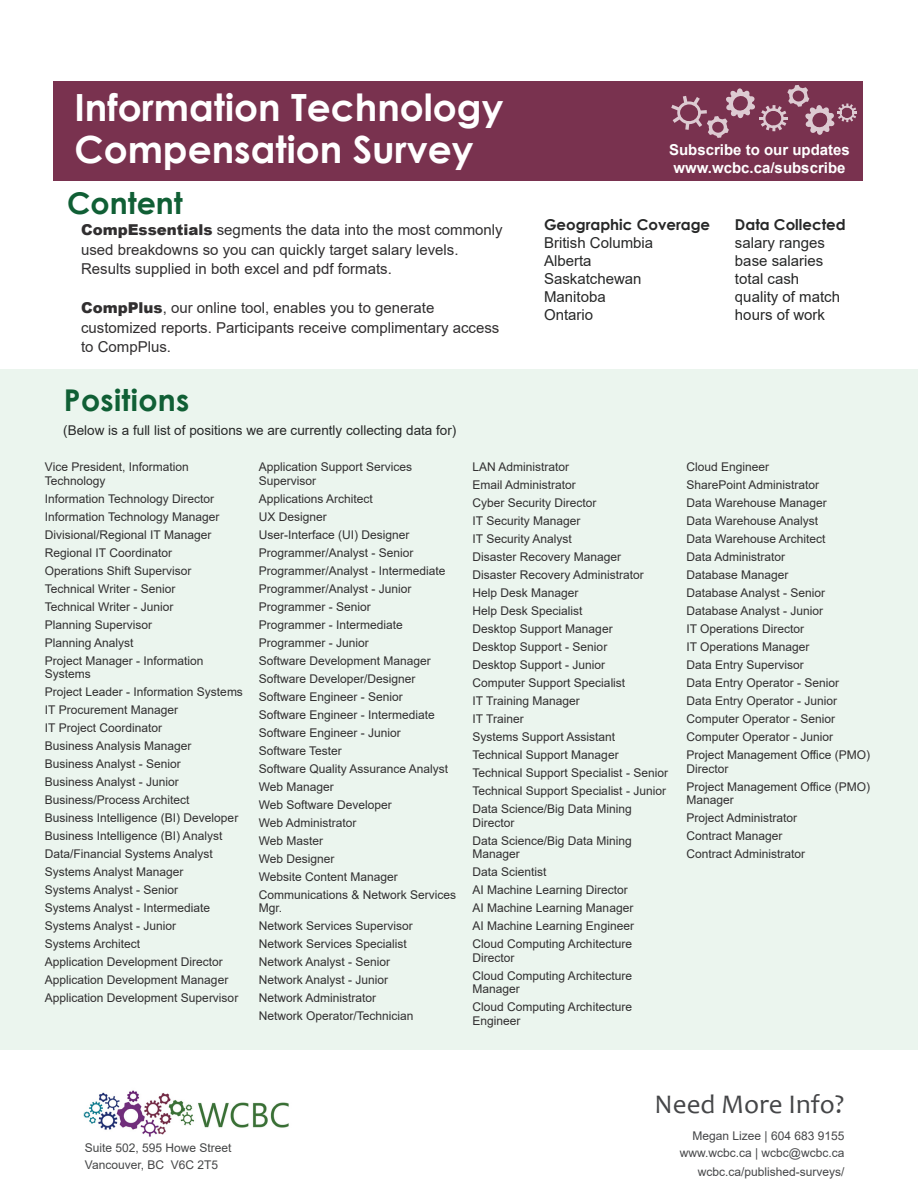
<style>
.page{position:relative;width:918px;height:1188px;background:#fff}
.page>*{position:absolute;margin:0;border:0;box-sizing:border-box;transform-origin:0 0}
.t1{font:700 37.5px/42px "Century Gothic";color:#fff}
.Subheading{font:700 30px "Century Gothic";letter-spacing:.01em;color:#105f35}
.t2{font:27px "Candara";color:#454648}
.t3{font:15px/19.5px "Arial";color:#312f30}
.Subheading__pink{font:15px/18px "Arial";color:#272828}
.t4{font:700 15px/18px "Arial";color:#fff}
.t5{font:13.5px "Arial";color:#272828}
.t6{font:12px/13.5px "Arial";color:#312f30}
.t7{font:12px/16.5px "Arial";color:#454648;text-align:right}
.t8{font:12px/16.5px "Arial";color:#454647}
.s1{font-weight:900}
.s2{font-family:"Century Gothic";font-weight:700}
</style>
<div class="page">
<img style="left:83px;top:1090px;width:206px;height:47px">
<div style="left:53px;top:81px;width:809px;height:99px;background:#79324f"></div>
<svg style="left:671px;top:85px;width:186px;height:53px"></svg>
<div style="left:0;top:369px;width:918px;height:681px;background:#e6f3ea"></div>
<h1 class="t1" style="left:74px;top:85px;width:431px">Information Technology<br>Compensation Survey</h1>
<p class="Subheading" style="left:67px;top:181px;width:117px">Content</p>
<p class="t3" style="left:81px;top:220px;width:423px"><span class="s1">CompEssentials</span> segments the data into the most commonly used breakdowns so you can quickly target salary levels.<br>Results supplied in both excel and pdf formats.</p>
<p class="t3" style="left:81px;top:298px;width:420px"><span class="s1">CompPlus</span>, our online tool, enables you to generate customized reports. Participants receive complimentary access to CompPlus.</p>
<p class="Subheading" style="left:64px;top:378px;width:127px">Positions</p>
<p class="t5" style="left:63px;top:421px;width:395px">(Below is a full list of positions we are currently collecting data for)</p>
<p class="t4" style="left:669px;top:140px;width:182px">Subscribe to our updates www.wcbc.ca/subscribe</p>
<p class="Subheading__pink" style="left:544px;top:216px;width:168px"><span class="s2">Geographic Coverage<br></span>British Columbia<br>Alberta<br>Saskatchewan<br>Manitoba<br>Ontario</p>
<p class="Subheading__pink" style="left:735px;top:216px;width:112px"><span class="s2">Data Collected </span>salary ranges base salaries total cash quality of match hours of work</p>
<p class="t6" style="left:45px;top:460px;width:145px">Vice President, Information<br>Technology</p>
<p class="t6" style="left:45px;top:492px;width:171px">Information Technology Director</p>
<p class="t6" style="left:45px;top:510px;width:176px">Information Technology Manager</p>
<p class="t6" style="left:45px;top:528px;width:168px">Divisional/Regional IT Manager</p>
<p class="t6" style="left:45px;top:546px;width:129px">Regional IT Coordinator</p>
<p class="t6" style="left:45px;top:564px;width:148px">Operations Shift Supervisor</p>
<p class="t6" style="left:45px;top:582px;width:132px">Technical Writer - Senior</p>
<p class="t6" style="left:45px;top:600px;width:130px">Technical Writer - Junior</p>
<p class="t6" style="left:45px;top:618px;width:109px">Planning Supervisor</p>
<p class="t6" style="left:45px;top:636px;width:90px">Planning Analyst</p>
<p class="t6" style="left:45px;top:654px;width:160px">Project Manager - Information<br>Systems</p>
<p class="t6" style="left:45px;top:685px;width:200px">Project Leader - Information Systems</p>
<p class="t6" style="left:45px;top:703px;width:135px">IT Procurement Manager</p>
<p class="t6" style="left:45px;top:721px;width:119px">IT Project Coordinator</p>
<p class="t6" style="left:45px;top:739px;width:148px">Business Analysis Manager</p>
<p class="t6" style="left:45px;top:757px;width:138px">Business Analyst - Senior</p>
<p class="t6" style="left:45px;top:775px;width:136px">Business Analyst - Junior</p>
<p class="t6" style="left:45px;top:793px;width:146px">Business/Process Architect</p>
<p class="t6" style="left:45px;top:811px;width:195px">Business Intelligence (BI) Developer</p>
<p class="t6" style="left:45px;top:829px;width:179px">Business Intelligence (BI) Analyst</p>
<p class="t6" style="left:45px;top:847px;width:170px">Data/Financial Systems Analyst</p>
<p class="t6" style="left:45px;top:865px;width:140px">Systems Analyst Manager</p>
<p class="t6" style="left:45px;top:883px;width:135px">Systems Analyst - Senior</p>
<p class="t6" style="left:45px;top:901px;width:167px">Systems Analyst - Intermediate</p>
<p class="t6" style="left:45px;top:919px;width:133px">Systems Analyst - Junior</p>
<p class="t6" style="left:45px;top:937px;width:97px">Systems Architect</p>
<p class="t6" style="left:45px;top:955px;width:180px">Application Development Director</p>
<p class="t6" style="left:45px;top:973px;width:185px">Application Development Manager</p>
<p class="t6" style="left:45px;top:991px;width:195px">Application Development Supervisor</p>
<p class="t6" style="left:259px;top:460px;width:155px">Application Support Services<br>Supervisor</p>
<p class="t6" style="left:259px;top:492px;width:116px">Applications Architect</p>
<p class="t6" style="left:259px;top:510px;width:70px">UX Designer</p>
<p class="t6" style="left:259px;top:528px;width:152px">User-Interface (UI) Designer</p>
<p class="t6" style="left:259px;top:546px;width:156px">Programmer/Analyst - Senior</p>
<p class="t6" style="left:259px;top:564px;width:188px">Programmer/Analyst - Intermediate</p>
<p class="t6" style="left:259px;top:582px;width:154px">Programmer/Analyst - Junior</p>
<p class="t6" style="left:259px;top:600px;width:114px">Programmer - Senior</p>
<p class="t6" style="left:259px;top:618px;width:146px">Programmer - Intermediate</p>
<p class="t6" style="left:259px;top:636px;width:112px">Programmer - Junior</p>
<p class="t6" style="left:259px;top:654px;width:174px">Software Development Manager</p>
<p class="t6" style="left:259px;top:672px;width:158px">Software Developer/Designer</p>
<p class="t6" style="left:259px;top:690px;width:146px">Software Engineer - Senior</p>
<p class="t6" style="left:259px;top:708px;width:178px">Software Engineer - Intermediate</p>
<p class="t6" style="left:259px;top:726px;width:144px">Software Engineer - Junior</p>
<p class="t6" style="left:259px;top:744px;width:85px">Software Tester</p>
<p class="t6" style="left:259px;top:762px;width:191px">Software Quality Assurance Analyst</p>
<p class="t6" style="left:259px;top:780px;width:77px">Web Manager</p>
<p class="t6" style="left:259px;top:798px;width:135px">Web Software Developer</p>
<p class="t6" style="left:259px;top:816px;width:99px">Web Administrator</p>
<p class="t6" style="left:259px;top:834px;width:66px">Web Master</p>
<p class="t6" style="left:259px;top:852px;width:77px">Web Designer</p>
<p class="t6" style="left:259px;top:870px;width:141px">Website Content Manager</p>
<p class="t6" style="left:259px;top:888px;width:199px">Communications &amp; Network Services<br>Mgr.</p>
<p class="t6" style="left:259px;top:919px;width:156px">Network Services Supervisor</p>
<p class="t6" style="left:259px;top:937px;width:150px">Network Services Specialist</p>
<p class="t6" style="left:259px;top:955px;width:133px">Network Analyst - Senior</p>
<p class="t6" style="left:259px;top:973px;width:131px">Network Analyst - Junior</p>
<p class="t6" style="left:259px;top:991px;width:119px">Network Administrator</p>
<p class="t6" style="left:259px;top:1009px;width:156px">Network Operator/Technician</p>
<p class="t6" style="left:473px;top:460px;width:98px">LAN Administrator</p>
<p class="t6" style="left:473px;top:478px;width:105px">Email Administrator</p>
<p class="t6" style="left:473px;top:496px;width:126px">Cyber Security Director</p>
<p class="t6" style="left:473px;top:514px;width:109px">IT Security Manager</p>
<p class="t6" style="left:473px;top:532px;width:101px">IT Security Analyst</p>
<p class="t6" style="left:473px;top:550px;width:150px">Disaster Recovery Manager</p>
<p class="t6" style="left:473px;top:568px;width:173px">Disaster Recovery Administrator</p>
<p class="t6" style="left:473px;top:586px;width:108px">Help Desk Manager</p>
<p class="t6" style="left:473px;top:604px;width:112px">Help Desk Specialist</p>
<p class="t6" style="left:473px;top:622px;width:142px">Desktop Support Manager</p>
<p class="t6" style="left:473px;top:640px;width:136px">Desktop Support - Senior</p>
<p class="t6" style="left:473px;top:658px;width:134px">Desktop Support - Junior</p>
<p class="t6" style="left:473px;top:676px;width:154px">Computer Support Specialist</p>
<p class="t6" style="left:473px;top:694px;width:109px">IT Training Manager</p>
<p class="t6" style="left:473px;top:712px;width:53px">IT Trainer</p>
<p class="t6" style="left:473px;top:730px;width:144px">Systems Support Assistant</p>
<p class="t6" style="left:473px;top:748px;width:148px">Technical Support Manager</p>
<p class="t6" style="left:473px;top:766px;width:197px">Technical Support Specialist - Senior</p>
<p class="t6" style="left:473px;top:784px;width:195px">Technical Support Specialist - Junior</p>
<p class="t6" style="left:473px;top:802px;width:161px">Data Science/Big Data Mining<br>Director</p>
<p class="t6" style="left:473px;top:834px;width:161px">Data Science/Big Data Mining<br>Manager</p>
<p class="t6" style="left:473px;top:865px;width:76px">Data Scientist</p>
<p class="t6" style="left:473px;top:883px;width:157px">AI Machine Learning Director</p>
<p class="t6" style="left:473px;top:901px;width:162px">AI Machine Learning Manager</p>
<p class="t6" style="left:473px;top:919px;width:163px">AI Machine Learning Engineer</p>
<p class="t6" style="left:473px;top:937px;width:161px">Cloud Computing Architecture<br>Director</p>
<p class="t6" style="left:473px;top:969px;width:161px">Cloud Computing Architecture<br>Manager</p>
<p class="t6" style="left:473px;top:1000px;width:161px">Cloud Computing Architecture<br>Engineer</p>
<p class="t6" style="left:686px;top:460px;width:84px">Cloud Engineer</p>
<p class="t6" style="left:686px;top:478px;width:134px">SharePoint Administrator</p>
<p class="t6" style="left:686px;top:496px;width:142px">Data Warehouse Manager</p>
<p class="t6" style="left:686px;top:514px;width:133px">Data Warehouse Analyst</p>
<p class="t6" style="left:686px;top:532px;width:140px">Data Warehouse Architect</p>
<p class="t6" style="left:686px;top:550px;width:100px">Data Administrator</p>
<p class="t6" style="left:686px;top:568px;width:104px">Database Manager</p>
<p class="t6" style="left:686px;top:586px;width:140px">Database Analyst - Senior</p>
<p class="t6" style="left:686px;top:604px;width:138px">Database Analyst - Junior</p>
<p class="t6" style="left:686px;top:622px;width:119px">IT Operations Director</p>
<p class="t6" style="left:686px;top:640px;width:125px">IT Operations Manager</p>
<p class="t6" style="left:686px;top:658px;width:119px">Data Entry Supervisor</p>
<p class="t6" style="left:686px;top:676px;width:154px">Data Entry Operator - Senior</p>
<p class="t6" style="left:686px;top:694px;width:152px">Data Entry Operator - Junior</p>
<p class="t6" style="left:686px;top:712px;width:150px">Computer Operator - Senior</p>
<p class="t6" style="left:686px;top:730px;width:148px">Computer Operator - Junior</p>
<p class="t6" style="left:686px;top:748px;width:185px">Project Management Office (PMO)<br>Director</p>
<p class="t6" style="left:686px;top:780px;width:185px">Project Management Office (PMO)<br>Manager</p>
<p class="t6" style="left:686px;top:811px;width:112px">Project Administrator</p>
<p class="t6" style="left:686px;top:829px;width:98px">Contract Manager</p>
<p class="t6" style="left:686px;top:847px;width:120px">Contract Administrator</p>
<p class="t8" style="left:85px;top:1140px;width:148px">Suite 502, 595 Howe Street<br>Vancouver, BC V6C 2T5</p>
<h3 class="t2" style="left:655px;top:1087px;width:191px">Need More Info?</h3>
<p class="t7" style="left:680px;top:1128px;width:166px">Megan Lizee | 604 683 9155 www.wcbc.ca | wcbc@wcbc.ca</p>
<p class="t7" style="left:698px;top:1164px;width:148px">wcbc.ca/published-surveys/</p>
</div>
